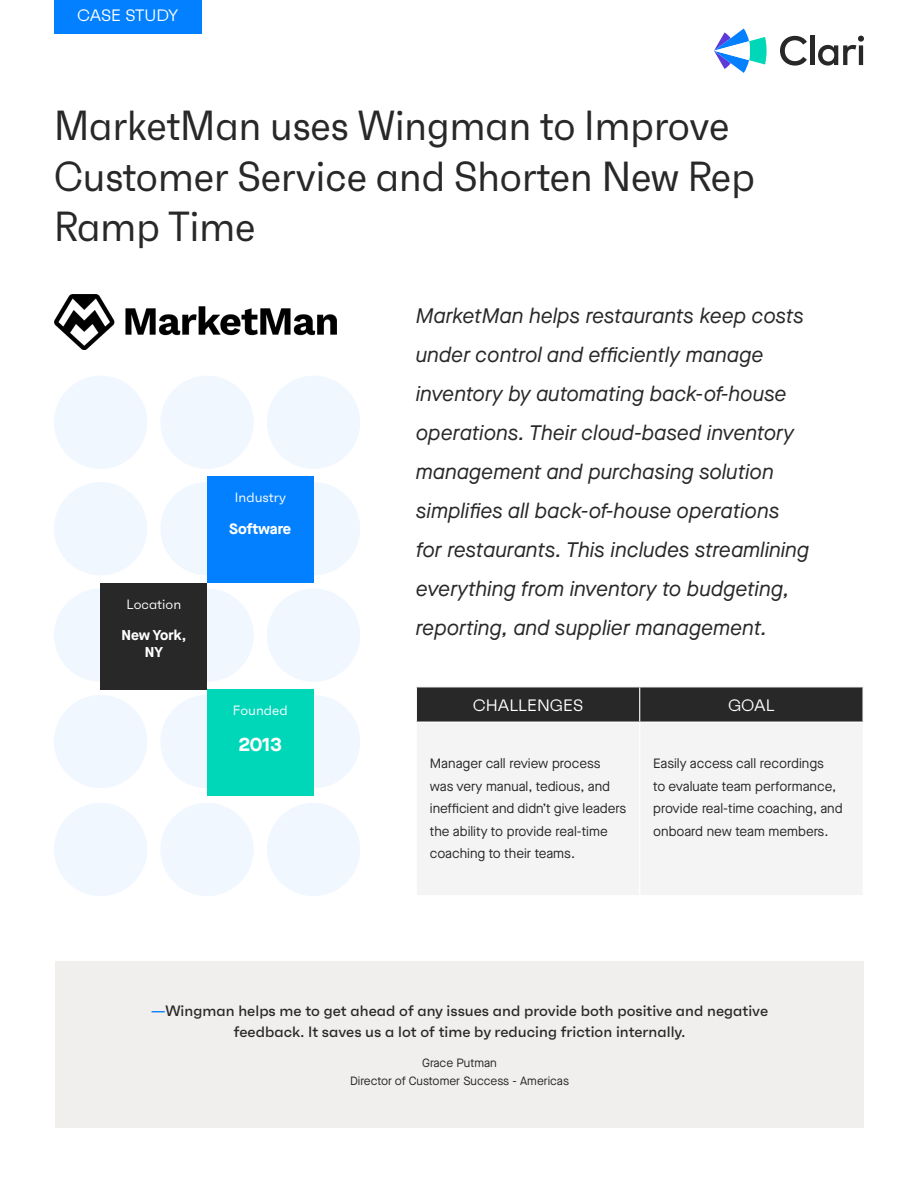
<style>
.page{position:relative;width:918px;height:1188px;background:#fff}
.page>*{position:absolute;margin:0;border:0;box-sizing:border-box;transform-origin:0 0}
.t1{font:42px/50.4px "Faktum Con";color:#282829}
.t2{font:italic 21px/39px "Maison Neue";color:#282829}
.t3{font:700 19.5px "Maison Neue";color:#fff}
.t4{font:16.5px "Faktum";color:#fff}
.t5{font:500 15px/21px "Faktum";color:#282829;text-align:center}
.t6{font:700 15px "Maison Neue";color:#fff}
.t7{font:700 14.25px "Maison Neue";color:#fff}
.t8{font:13.5px/22.5px "Maison Neue";color:#282829}
.t9{font:13.5px "Faktum";color:#fff}
.t10{font:12px "Maison Neue";color:#282829}
.s1{color:#0280ff}
</style>
<div class="page">
<div style="left:55px;top:961px;width:809px;height:167px;background:#f1efed"></div>
<div style="left:267px;top:376px;width:93px;height:93px;background:#f0f7ff;border-radius:50%"></div>
<div style="left:160px;top:589px;width:94px;height:93px;background:#f0f7ff;border-radius:50%"></div>
<div style="left:160px;top:695px;width:94px;height:93px;background:#f0f7ff;border-radius:50%"></div>
<div style="left:160px;top:803px;width:94px;height:93px;background:#f0f7ff;border-radius:50%"></div>
<div style="left:54px;top:482px;width:93px;height:93px;background:#f0f7ff;border-radius:50%"></div>
<div style="left:54px;top:589px;width:93px;height:93px;background:#f0f7ff;border-radius:50%"></div>
<div style="left:54px;top:376px;width:93px;height:93px;background:#f0f7ff;border-radius:50%"></div>
<div style="left:54px;top:695px;width:93px;height:93px;background:#f0f7ff;border-radius:50%"></div>
<div style="left:54px;top:803px;width:93px;height:93px;background:#f0f7ff;border-radius:50%"></div>
<div style="left:160px;top:482px;width:94px;height:93px;background:#f0f7ff;border-radius:50%"></div>
<div style="left:267px;top:482px;width:93px;height:93px;background:#f0f7ff;border-radius:50%"></div>
<div style="left:267px;top:589px;width:93px;height:93px;background:#f0f7ff;border-radius:50%"></div>
<div style="left:267px;top:695px;width:93px;height:93px;background:#f0f7ff;border-radius:50%"></div>
<div style="left:267px;top:803px;width:93px;height:93px;background:#f0f7ff;border-radius:50%"></div>
<div style="left:160px;top:376px;width:94px;height:93px;background:#f0f7ff;border-radius:50%"></div>
<div style="left:417px;top:687px;width:445px;height:35px;background:#282829"></div>
<div style="left:417px;top:723px;width:445px;height:172px;background:#f4f4f5"></div>
<hr style="left:639px;top:687px;width:1px;height:35px;background:#fff">
<hr style="left:639px;top:723px;width:1px;height:172px;background:#fff">
<svg style="left:780px;top:36px;width:27px;height:30px"></svg>
<hr style="left:810px;top:36px;width:4px;height:29px;background:#282829">
<svg style="left:818px;top:36px;width:46px;height:30px"></svg>
<svg style="left:714px;top:28px;width:53px;height:45px"></svg>
<div style="left:54px;top:0;width:148px;height:33px;background:#0280ff"></div>
<div style="left:207px;top:476px;width:107px;height:107px;background:#0380ff"></div>
<div style="left:207px;top:689px;width:107px;height:106px;background:#00d6b8"></div>
<div style="left:101px;top:583px;width:106px;height:106px;background:#282829"></div>
<img style="left:54px;top:294px;width:283px;height:55px">
<p class="t4" style="left:77px;top:6px;width:103px">CASE STUDY</p>
<p class="t1" style="left:54px;top:100px;width:702px">MarketMan uses Wingman to Improve<br>Customer Service and Shorten New Rep<br>Ramp Time</p>
<p class="t9" style="left:126px;top:596px;width:56px">Location</p>
<p class="t7" style="left:121px;top:625px;width:66px">New York,</p>
<p class="t7" style="left:145px;top:642px;width:20px">NY</p>
<p class="t9" style="left:235px;top:489px;width:53px">Industry</p>
<p class="t6" style="left:229px;top:518px;width:63px">Software</p>
<p class="t9" style="left:233px;top:702px;width:56px">Founded</p>
<p class="t3" style="left:239px;top:730px;width:45px">2013</p>
<p class="t2" style="left:416px;top:296px;width:395px">MarketMan helps restaurants keep costs under control and efficiently manage inventory by automating back-of-house operations. Their cloud-based inventory management and purchasing solution simplifies all back-of-house operations for restaurants. This includes streamlining everything from inventory to budgeting, reporting, and supplier management.</p>
<p class="t4" style="left:473px;top:695px;width:112px">CHALLENGES</p>
<p class="t4" style="left:728px;top:695px;width:48px">GOAL</p>
<p class="t8" style="left:430px;top:752px;width:198px">Manager call review process was very manual, tedious, and inefficient and didn’t give leaders the ability to provide real-time coaching to their teams.</p>
<p class="t8" style="left:653px;top:752px;width:191px">Easily access call recordings<br>to evaluate team performance, provide real-time coaching, and onboard new team members.</p>
<p class="t5" style="left:151px;top:1000px;width:619px"><span class="s1">—</span>Wingman helps me to get ahead of any issues and provide both positive and negative feedback. It saves us a lot of time by reducing friction internally.</p>
<p class="t10" style="left:422px;top:1055px;width:76px">Grace Putman</p>
<p class="t10" style="left:350px;top:1073px;width:221px">Director of Customer Success - Americas</p>
</div>
